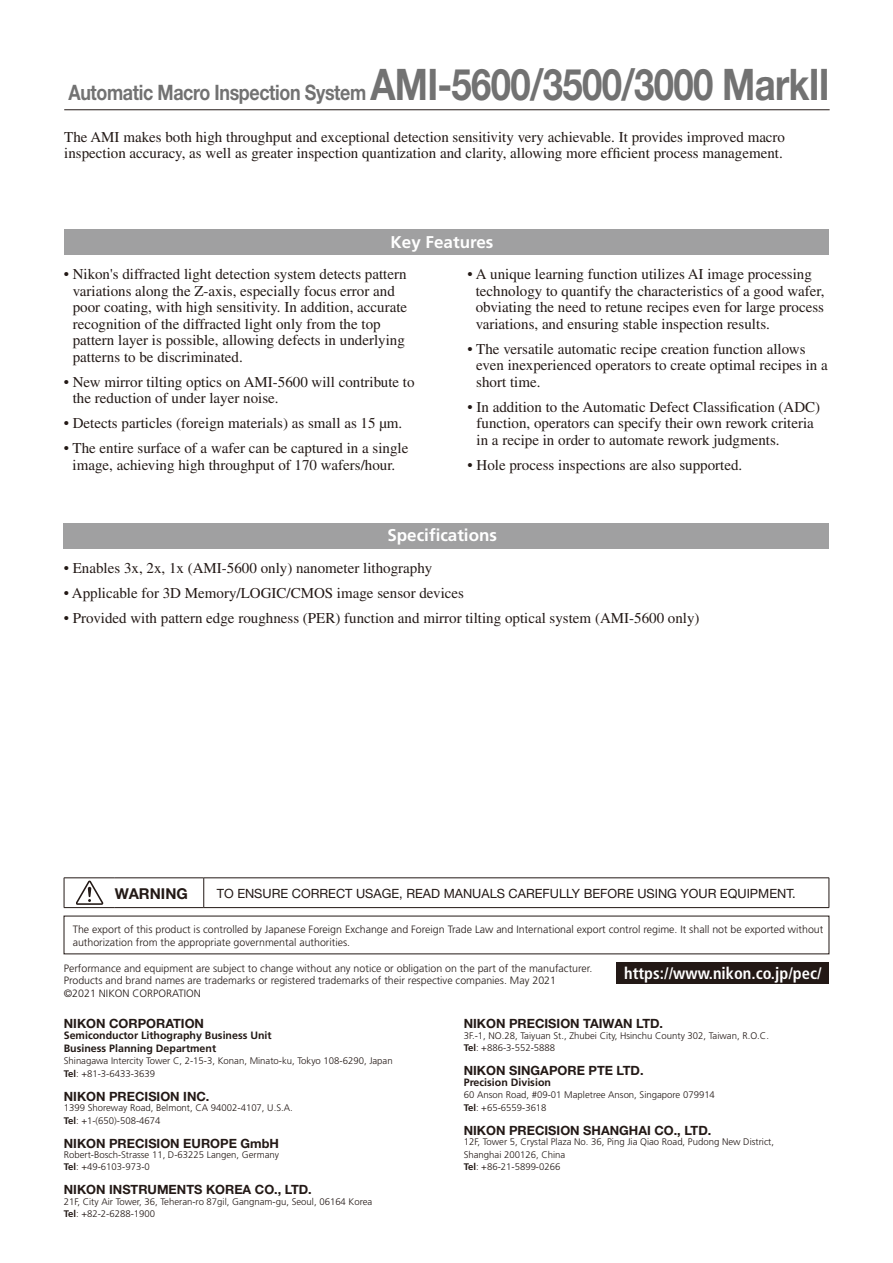
<style>
.page{position:relative;width:893px;height:1263px;background:#fff}
.page>*{position:absolute;margin:0;border:0;box-sizing:border-box;transform-origin:0 0}
.t1{font:700 21.3px "Helvetica Neue LT Std";letter-spacing:-.02em;color:#727272;scale:.84 1}
.t2{font:700 16.95px "Frutiger LT Std";color:#fff}
.t3{font:700 condensed 16.5px "Frutiger LT Std";color:#fff}
.t4{font:15px/16.5px "Times";color:#231916}
.t5{font:700 15px "Helvetica Neue LT Std";color:#231916}
.t6{font:700 12.75px "Helvetica Neue LT Std";color:#231916}
.t7{font:12.75px "Helvetica Neue LT Std";color:#231916}
.t8{font:300 10.65px/12.8px "Frutiger";color:#231916}
.t9{font:700 10.65px/12.8px "Frutiger LT Std";color:#231916}
.t10{font:300 9.6px/12.6px "Frutiger";color:#231916}
.s1{font-size:43.65px}
.s2{font-family:"Frutiger LT Std";font-weight:700}
</style>
<div class="page">
<div style="left:64px;top:230px;width:765px;height:25px;background:#a0a0a1"></div>
<div style="left:64px;top:523px;width:765px;height:26px;background:#a0a0a1"></div>
<div style="left:617px;top:962px;width:212px;height:22px;background:#231916"></div>
<hr style="left:204px;top:877px;width:625px;height:1px;background:#231916">
<svg style="left:829px;top:878px;width:1px;height:29px"></svg>
<hr style="left:204px;top:907px;width:625px;height:1px;background:#231916">
<hr style="left:64px;top:877px;width:51px;height:1px;background:#231916">
<svg style="left:64px;top:878px;width:1px;height:29px"></svg>
<hr style="left:115px;top:877px;width:89px;height:1px;background:#231916">
<svg style="left:203px;top:878px;width:1px;height:29px"></svg>
<hr style="left:64px;top:907px;width:51px;height:1px;background:#231916">
<hr style="left:115px;top:907px;width:89px;height:1px;background:#231916">
<svg style="left:76px;top:880px;width:27px;height:25px"></svg>
<hr style="left:64px;top:109px;width:766px;height:1px;background:#231916">
<div style="left:717px;top:1174px;width:112px;height:51px;border:1px solid #005c4f;border-radius:4px"></div>
<h1 class="t1" style="left:69px;top:79px;width:908px">Automatic Macro Inspection System <span class="s1">AMI-5600/3500/3000 MarkII</span></h1>
<p class="t4" style="left:64px;top:128px;width:722px">The AMI makes both high throughput and exceptional detection sensitivity very achievable. It provides improved macro inspection accuracy, as well as greater inspection quantization and clarity, allowing more efficient process management.</p>
<p class="t2" style="left:391px;top:232px;width:104px">Key Features</p>
<p class="t4" style="left:73px;top:266px;width:336px;text-indent:-9px">• Nikon's diffracted light detection system detects pattern variations along the Z-axis, especially focus error and poor coating, with high sensitivity. In addition, accurate recognition of the diffracted light only from the top pattern layer is possible, allowing defects in underlying patterns to be discriminated.</p>
<p class="t4" style="left:73px;top:373px;width:343px;text-indent:-9px">• New mirror tilting optics on AMI-5600 will contribute to the reduction of under layer noise.</p>
<p class="t4" style="left:64px;top:415px;width:340px">• Detects particles (foreign materials) as small as 15 μm.</p>
<p class="t4" style="left:64px;top:440px;width:346px;text-align:center">• The entire surface of a wafer can be captured in a single image, achieving high throughput of 170 wafers/hour.</p>
<p class="t4" style="left:476px;top:266px;width:350px;text-indent:-8px">• A unique learning function utilizes AI image processing technology to quantify the characteristics of a good wafer, obviating the need to retune recipes even for large process variations, and ensuring stable inspection results.</p>
<p class="t4" style="left:476px;top:340px;width:353px;text-indent:-9px">• The versatile automatic recipe creation function allows even inexperienced operators to create optimal recipes in a short time.</p>
<p class="t4" style="left:476px;top:398px;width:345px;text-indent:-9px">• In addition to the Automatic Defect Classification (ADC) function, operators can specify their own rework criteria in a recipe in order to automate rework judgments.</p>
<p class="t4" style="left:467px;top:456px;width:276px">• Hole process inspections are also supported.</p>
<p class="t2" style="left:387px;top:526px;width:111px">Specifications</p>
<p class="t4" style="left:64px;top:559px;width:370px">• Enables 3x, 2x, 1x (AMI-5600 only) nanometer lithography</p>
<p class="t4" style="left:64px;top:584px;width:402px">• Applicable for 3D Memory/LOGIC/CMOS image sensor devices</p>
<p class="t4" style="left:64px;top:609px;width:637px">• Provided with pattern edge roughness (PER) function and mirror tilting optical system (AMI-5600 only)</p>
<p class="t5" style="left:115px;top:884px;width:75px">WARNING</p>
<p class="t7" style="left:217px;top:886px;width:580px">TO ENSURE CORRECT USAGE, READ MANUALS CAREFULLY BEFORE USING YOUR EQUIPMENT.</p>
<p class="t8" style="left:73px;top:923px;width:752px">The export of this product is controlled by Japanese Foreign Exchange and Foreign Trade Law and International export control regime. It shall not be exported without authorization from the appropriate governmental authorities.</p>
<p class="t8" style="left:64px;top:962px;width:530px">Performance and equipment are subject to change without any notice or obligation on the part of the manufacturer.<br>Products and brand names are trademarks or registered trademarks of their respective companies. May 2021<br>©2021 NIKON CORPORATION</p>
<p class="t3" style="left:624px;top:963px;width:199px">https://www.nikon.co.jp/pec/</p>
<p class="t6" style="left:64px;top:1016px;width:142px">NIKON CORPORATION</p>
<p class="t9" style="left:64px;top:1029px;width:209px">Semiconductor Lithography Business Unit<br>Business Planning Department</p>
<p class="t10" style="left:64px;top:1055px;width:330px">Shinagawa Intercity Tower C, 2-15-3, Konan, Minato-ku, Tokyo 108-6290, Japan<br><span class="s2">Tel</span>: +81-3-6433-3639</p>
<p class="t6" style="left:64px;top:1088px;width:147px">NIKON PRECISION INC.</p>
<p class="t10" style="left:64px;top:1101px;width:231px">1399 Shoreway Road, Belmont, CA 94002-4107, U.S.A.<br><span class="s2">Tel</span>: +1-(650)-508-4674</p>
<p class="t6" style="left:64px;top:1135px;width:217px">NIKON PRECISION EUROPE GmbH</p>
<p class="t10" style="left:64px;top:1148px;width:217px">Robert-Bosch-Strasse 11, D-63225 Langen, Germany<br><span class="s2">Tel</span>: +49-6103-973-0</p>
<p class="t6" style="left:64px;top:1182px;width:250px">NIKON INSTRUMENTS KOREA CO., LTD.</p>
<p class="t10" style="left:64px;top:1195px;width:310px">21F, City Air Tower, 36, Teheran-ro 87gil, Gangnam-gu, Seoul, 06164 Korea<br><span class="s2">Tel</span>: +82-2-6288-1900</p>
<p class="t6" style="left:464px;top:1016px;width:201px">NIKON PRECISION TAIWAN LTD.</p>
<p class="t10" style="left:464px;top:1029px;width:307px">3F.-1, NO.28, Taiyuan St., Zhubei City, Hsinchu County 302, Taiwan, R.O.C.<br><span class="s2">Tel</span>: +886-3-552-5888</p>
<p class="t6" style="left:464px;top:1063px;width:181px">NIKON SINGAPORE PTE LTD.</p>
<p class="t9" style="left:464px;top:1076px;width:89px">Precision Division</p>
<p class="t10" style="left:464px;top:1089px;width:253px">60 Anson Road, #09-01 Mapletree Anson, Singapore 079914<br><span class="s2">Tel</span>: +65-6559-3618</p>
<p class="t6" style="left:464px;top:1122px;width:249px">NIKON PRECISION SHANGHAI CO., LTD.</p>
<p class="t10" style="left:464px;top:1135px;width:312px">12F, Tower 5, Crystal Plaza No. 36, Ping Jia Qiao Road, Pudong New District,<br>Shanghai 200126, China<br><span class="s2">Tel</span>: +86-21-5899-0266</p>
</div>
